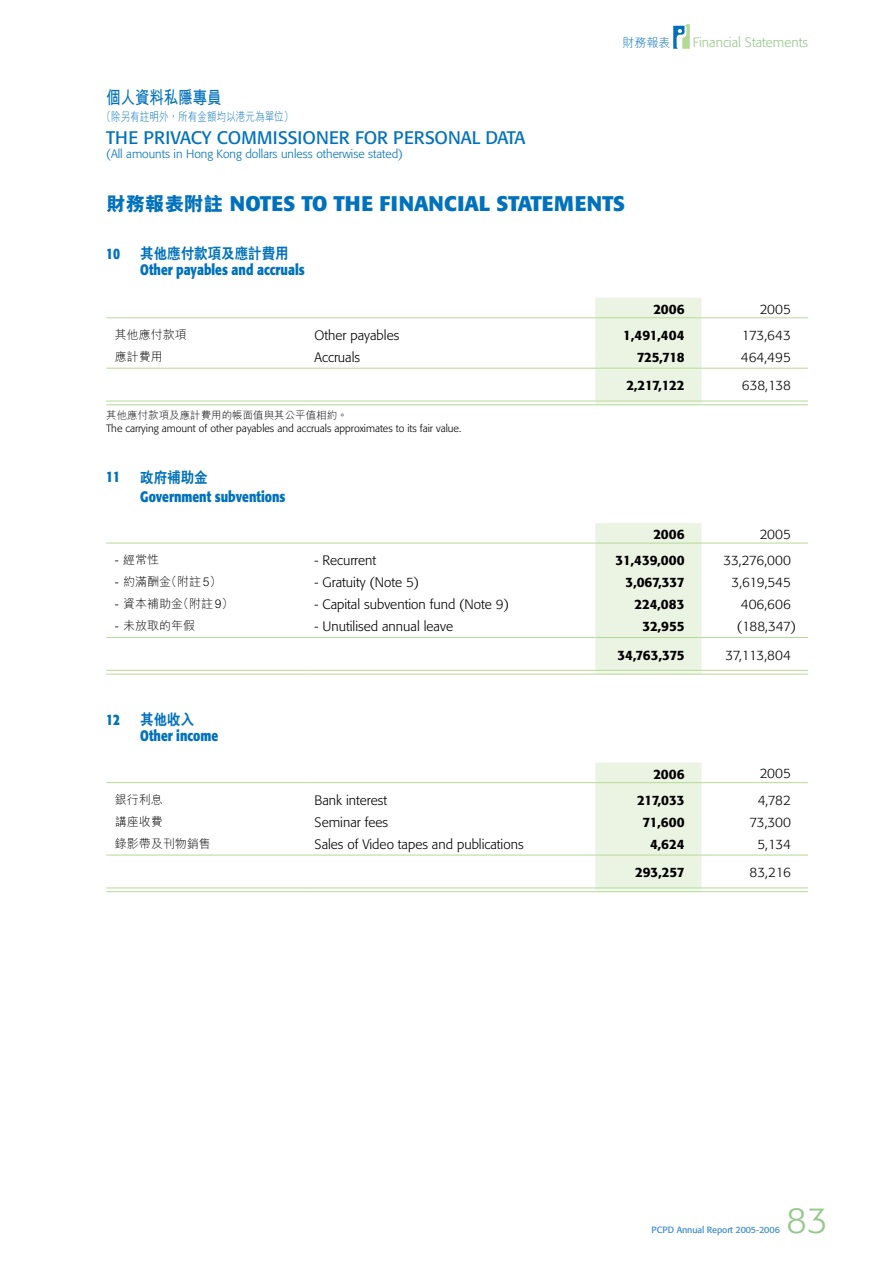
<style>
.page{position:relative;width:893px;height:1263px;background:#fff}
.page>*{position:absolute;margin:0;border:0;box-sizing:border-box;transform-origin:0 0}
.t1{font:300 36px "Formata";color:#94c78a}
.t2{font:700 21px "Formata";color:#0071bc}
.t3{font:18px "Formata";color:#0071bc}
.t4{font:700 18px "M Hei HK";color:#0071bc;scale:.8 1}
.t5{font:700 15px "Formata";color:#0071bc;scale:.8 1}
.t6{font:800 15px "C Hei 2 HK";color:#0071bc;scale:.9 1}
.t7{font:300 13.5px "Formata";color:#000}
.t8{font:500 13.5px "Formata";letter-spacing:-.02em;color:#000}
.t9{font:300 13.5px "Formata";color:#94c78a}
.t10{font:300 12px "M Hei HK";color:#000}
.t11{font:300 12px "Formata";color:#0071bc}
.t12{font:300 12px "M Hei HK";color:#0071bc;scale:.8 1}
.t13{font:300 12px "M Hei";color:#0071bc}
.t14{font:300 10.5px "Formata";color:#000}
.t15{font:300 10.5px "M Hei HK";color:#000}
.t16{font:9px "Formata";letter-spacing:-.01em;color:#3387c9}
.s1{font-family:"M Hei HK";font-weight:800;font-size:19.5px}
</style>
<div class="page">
<svg style="left:673px;top:24px;width:17px;height:25px"></svg>
<div style="left:595px;top:298px;width:107px;height:103px;background:#ebf4e3"></div>
<hr style="left:595px;top:401px;width:107px;height:4px;background:#f2f8ec">
<hr style="left:106px;top:317px;width:200px;height:1px;background:#b6d997">
<hr style="left:306px;top:317px;width:289px;height:1px;background:#b6d997">
<hr style="left:595px;top:317px;width:107px;height:1px;background:#b6d997">
<hr style="left:702px;top:317px;width:106px;height:1px;background:#b6d997">
<hr style="left:106px;top:368px;width:200px;height:1px;background:#b6d997">
<hr style="left:106px;top:401px;width:200px;height:1px;background:#b6d997">
<hr style="left:106px;top:404px;width:200px;height:1px;background:#b6d997">
<hr style="left:306px;top:368px;width:289px;height:1px;background:#b6d997">
<hr style="left:306px;top:401px;width:289px;height:1px;background:#b6d997">
<hr style="left:306px;top:404px;width:289px;height:1px;background:#b6d997">
<hr style="left:595px;top:368px;width:107px;height:1px;background:#b6d997">
<hr style="left:595px;top:401px;width:107px;height:1px;background:#b6d997">
<hr style="left:595px;top:404px;width:107px;height:1px;background:#b6d997">
<hr style="left:702px;top:368px;width:106px;height:1px;background:#b6d997">
<hr style="left:702px;top:401px;width:106px;height:1px;background:#b6d997">
<hr style="left:702px;top:404px;width:106px;height:1px;background:#b6d997">
<div style="left:595px;top:523px;width:107px;height:147px;background:#ebf4e3"></div>
<svg style="left:106px;top:673px;width:200px;height:1px"></svg>
<svg style="left:306px;top:673px;width:289px;height:1px"></svg>
<svg style="left:595px;top:671px;width:107px;height:3px"></svg>
<svg style="left:702px;top:673px;width:106px;height:1px"></svg>
<hr style="left:106px;top:543px;width:200px;height:1px;background:#b6d997">
<hr style="left:306px;top:543px;width:289px;height:1px;background:#b6d997">
<hr style="left:595px;top:543px;width:107px;height:1px;background:#b6d997">
<hr style="left:702px;top:543px;width:106px;height:1px;background:#b6d997">
<hr style="left:106px;top:637px;width:200px;height:1px;background:#b6d997">
<hr style="left:106px;top:670px;width:200px;height:1px;background:#b6d997">
<hr style="left:106px;top:674px;width:200px;height:1px;background:#b6d997">
<hr style="left:306px;top:637px;width:289px;height:1px;background:#b6d997">
<hr style="left:306px;top:670px;width:289px;height:1px;background:#b6d997">
<hr style="left:306px;top:674px;width:289px;height:1px;background:#b6d997">
<hr style="left:595px;top:637px;width:107px;height:1px;background:#b6d997">
<hr style="left:595px;top:670px;width:107px;height:1px;background:#b6d997">
<hr style="left:595px;top:674px;width:107px;height:1px;background:#b6d997">
<hr style="left:702px;top:637px;width:106px;height:1px;background:#b6d997">
<hr style="left:702px;top:670px;width:106px;height:1px;background:#b6d997">
<hr style="left:702px;top:674px;width:106px;height:1px;background:#b6d997">
<div style="left:595px;top:762px;width:107px;height:125px;background:#ebf4e3"></div>
<svg style="left:106px;top:888px;width:200px;height:1px"></svg>
<svg style="left:306px;top:888px;width:289px;height:1px"></svg>
<svg style="left:595px;top:888px;width:107px;height:3px"></svg>
<svg style="left:702px;top:888px;width:106px;height:1px"></svg>
<hr style="left:106px;top:782px;width:200px;height:1px;background:#b6d997">
<hr style="left:306px;top:782px;width:289px;height:1px;background:#b6d997">
<hr style="left:595px;top:782px;width:107px;height:1px;background:#b6d997">
<hr style="left:702px;top:782px;width:106px;height:1px;background:#b6d997">
<hr style="left:106px;top:855px;width:200px;height:1px;background:#b6d997">
<hr style="left:106px;top:887px;width:200px;height:1px;background:#b6d997">
<hr style="left:106px;top:891px;width:200px;height:1px;background:#b6d997">
<hr style="left:306px;top:855px;width:289px;height:1px;background:#b6d997">
<hr style="left:306px;top:887px;width:289px;height:1px;background:#b6d997">
<hr style="left:306px;top:891px;width:289px;height:1px;background:#b6d997">
<hr style="left:595px;top:855px;width:107px;height:1px;background:#b6d997">
<hr style="left:595px;top:887px;width:107px;height:1px;background:#b6d997">
<hr style="left:595px;top:891px;width:107px;height:1px;background:#b6d997">
<hr style="left:702px;top:855px;width:106px;height:1px;background:#b6d997">
<hr style="left:702px;top:887px;width:106px;height:1px;background:#b6d997">
<hr style="left:702px;top:891px;width:106px;height:1px;background:#b6d997">
<p class="t13" style="left:622px;top:36px;width:49px">財務報表</p>
<p class="t9" style="left:693px;top:34px;width:117px">Financial Statements</p>
<h3 class="t4" style="left:106px;top:84px;width:146px">個人資料私隱專員</h3>
<p class="t12" style="left:102px;top:108px;width:242px">（除另有註明外，所有金額均以港元為單位）</p>
<h3 class="t3" style="left:106px;top:127px;width:421px">THE PRIVACY COMMISSIONER FOR PERSONAL DATA</h3>
<p class="t11" style="left:106px;top:147px;width:298px">(All amounts in Hong Kong dollars unless otherwise stated)</p>
<h2 class="t2" style="left:106px;top:190px;width:520px"><span class="s1">財務報表附註</span> NOTES TO THE FINANCIAL STATEMENTS</h2>
<p class="t5" style="left:106px;top:244px;width:19px">10</p>
<p class="t6" style="left:140px;top:243px;width:167px">其他應付款項及應計費用</p>
<p class="t5" style="left:140px;top:260px;width:207px">Other payables and accruals</p>
<p class="t8" style="left:653px;top:301px;width:33px">2006</p>
<p class="t7" style="left:760px;top:301px;width:33px">2005</p>
<p class="t10" style="left:115px;top:326px;width:73px">其他應付款項</p>
<p class="t7" style="left:315px;top:327px;width:86px">Other payables</p>
<p class="t8" style="left:623px;top:327px;width:63px">1,491,404</p>
<p class="t7" style="left:742px;top:327px;width:50px">173,643</p>
<p class="t10" style="left:115px;top:348px;width:49px">應計費用</p>
<p class="t7" style="left:315px;top:349px;width:47px">Accruals</p>
<p class="t8" style="left:637px;top:349px;width:49px">725,718</p>
<p class="t7" style="left:741px;top:349px;width:52px">464,495</p>
<p class="t8" style="left:626px;top:377px;width:60px">2,217,122</p>
<p class="t7" style="left:742px;top:378px;width:50px">638,138</p>
<p class="t15" style="left:106px;top:408px;width:243px">其他應付款項及應計費用的帳面值與其公平值相約。</p>
<p class="t14" style="left:106px;top:422px;width:356px">The carrying amount of other payables and accruals approximates to its fair value.</p>
<p class="t5" style="left:106px;top:468px;width:19px">11</p>
<p class="t6" style="left:140px;top:467px;width:77px">政府補助金</p>
<p class="t5" style="left:140px;top:488px;width:183px">Government subventions</p>
<p class="t8" style="left:653px;top:526px;width:33px">2006</p>
<p class="t7" style="left:760px;top:526px;width:33px">2005</p>
<p class="t10" style="left:115px;top:552px;width:46px">- 經常性</p>
<p class="t7" style="left:315px;top:553px;width:63px">- Recurrent</p>
<p class="t8" style="left:615px;top:552px;width:71px">31,439,000</p>
<p class="t7" style="left:723px;top:553px;width:69px">33,276,000</p>
<p class="t10" style="left:115px;top:574px;width:108px">- 約滿酬金（附註5）</p>
<p class="t7" style="left:315px;top:575px;width:106px">- Gratuity (Note 5)</p>
<p class="t8" style="left:625px;top:574px;width:61px">3,067,337</p>
<p class="t7" style="left:731px;top:575px;width:61px">3,619,545</p>
<p class="t10" style="left:115px;top:596px;width:120px">- 資本補助金（附註9）</p>
<p class="t7" style="left:315px;top:597px;width:196px">- Capital subvention fund (Note 9)</p>
<p class="t8" style="left:634px;top:596px;width:52px">224,083</p>
<p class="t7" style="left:741px;top:597px;width:52px">406,606</p>
<p class="t10" style="left:115px;top:618px;width:82px">- 未放取的年假</p>
<p class="t7" style="left:315px;top:619px;width:140px">- Unutilised annual leave</p>
<p class="t8" style="left:642px;top:618px;width:44px">32,955</p>
<p class="t7" style="left:737px;top:619px;width:61px">(188,347)</p>
<p class="t8" style="left:618px;top:647px;width:68px">34,763,375</p>
<p class="t7" style="left:725px;top:647px;width:67px">37,113,804</p>
<p class="t5" style="left:106px;top:710px;width:19px">12</p>
<p class="t6" style="left:140px;top:709px;width:62px">其他收入</p>
<p class="t5" style="left:140px;top:726px;width:99px">Other income</p>
<p class="t8" style="left:653px;top:765px;width:33px">2006</p>
<p class="t7" style="left:760px;top:766px;width:33px">2005</p>
<p class="t10" style="left:115px;top:791px;width:49px">銀行利息</p>
<p class="t7" style="left:315px;top:792px;width:74px">Bank interest</p>
<p class="t8" style="left:637px;top:792px;width:49px">217,033</p>
<p class="t7" style="left:758px;top:792px;width:35px">4,782</p>
<p class="t10" style="left:115px;top:813px;width:49px">講座收費</p>
<p class="t7" style="left:315px;top:814px;width:75px">Seminar fees</p>
<p class="t8" style="left:642px;top:814px;width:44px">71,600</p>
<p class="t7" style="left:749px;top:814px;width:43px">73,300</p>
<p class="t10" style="left:115px;top:835px;width:98px">錄影帶及刊物銷售</p>
<p class="t7" style="left:315px;top:836px;width:211px">Sales of Video tapes and publications</p>
<p class="t8" style="left:650px;top:836px;width:36px">4,624</p>
<p class="t7" style="left:757px;top:836px;width:35px">5,134</p>
<p class="t8" style="left:635px;top:864px;width:51px">293,257</p>
<p class="t7" style="left:749px;top:864px;width:43px">83,216</p>
<p class="t16" style="left:651px;top:1224px;width:130px">PCPD Annual Report 2005-2006</p>
<h1 class="t1" style="left:786px;top:1199px;width:43px">83</h1>
</div>
